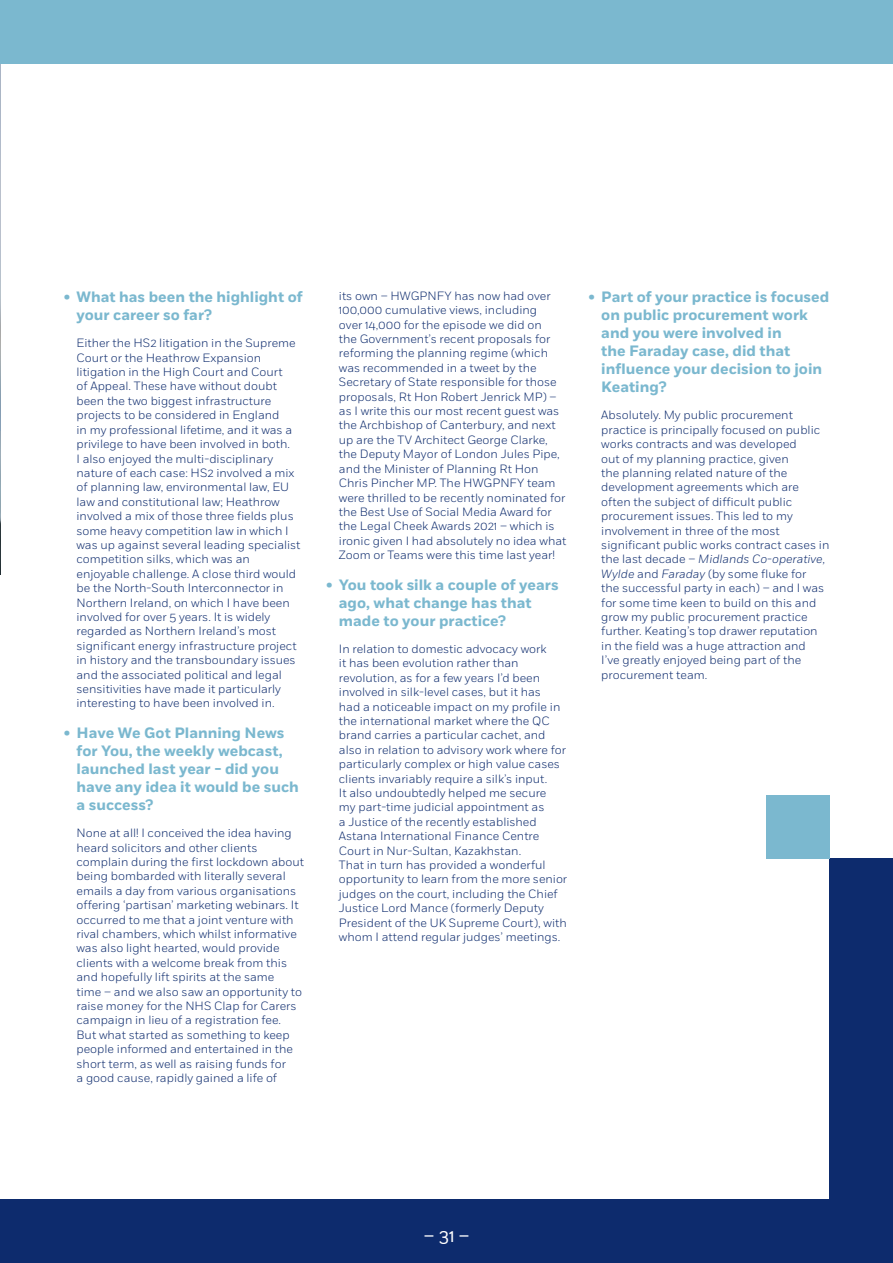
<style>
.page{position:relative;width:893px;height:1263px;background:#fff}
.page>*{position:absolute;margin:0;border:0;box-sizing:border-box;transform-origin:0 0}
.t1{font:18px "Fort";color:#fff}
.t2{font:700 15px/18px "Fort";color:#7bb8cf}
.t3{font:300 12px/14.4px "Fort";color:#0d2b6d}
.s1{font-style:italic}
</style>
<div class="page">
<img style="left:0;top:64px;width:1px;height:511px">
<div style="left:0;top:0;width:893px;height:64px;background:#7bb8cf"></div>
<div style="left:0;top:1199px;width:893px;height:64px;background:#0d2b6d"></div>
<div style="left:829px;top:858px;width:64px;height:405px;background:#0d2b6d"></div>
<div style="left:766px;top:795px;width:64px;height:63px;background:#7bb8cf"></div>
<p class="t2" style="left:77px;top:288px;width:228px;text-indent:-13px">• What has been the highlight of your career so far?</p>
<p class="t3" style="left:77px;top:336px;width:225px">Either the HS2 litigation in the Supreme Court or the Heathrow Expansion litigation in the High Court and Court<br>of Appeal. These have without doubt been the two biggest infrastructure projects to be considered in England<br>in my professional lifetime, and it was a privilege to have been involved in both.<br>I also enjoyed the multi-disciplinary nature of each case: HS2 involved a mix of planning law, environmental law, EU law and constitutional law; Heathrow involved a mix of those three fields plus some heavy competition law in which I was up against several leading specialist competition silks, which was an enjoyable challenge. A close third would be the North-South Interconnector in Northern Ireland, on which I have been involved for over 5 years. It is widely regarded as Northern Ireland’s most significant energy infrastructure project in history and the transboundary issues and the associated political and legal sensitivities have made it particularly interesting to have been involved in.</p>
<p class="t2" style="left:77px;top:724px;width:224px;text-indent:-13px">• Have We Got Planning News for You, the weekly webcast, launched last year - did you have any idea it would be such a success?</p>
<p class="t3" style="left:77px;top:826px;width:229px">None at all! I conceived the idea having heard solicitors and other clients complain during the first lockdown about being bombarded with literally several emails a day from various organisations offering ‘partisan’ marketing webinars. It occurred to me that a joint venture with rival chambers, which whilst informative was also light hearted, would provide clients with a welcome break from this and hopefully lift spirits at the same<br>time – and we also saw an opportunity to raise money for the NHS Clap for Carers campaign in lieu of a registration fee.<br>But what started as something to keep people informed and entertained in the short term, as well as raising funds for<br>a good cause, rapidly gained a life of</p>
<p class="t3" style="left:339px;top:289px;width:229px">its own – HWGPNFY has now had over 100,000 cumulative views, including<br>over 14,000 for the episode we did on<br>the Government’s recent proposals for reforming the planning regime (which was recommended in a tweet by the Secretary of State responsible for those proposals, Rt Hon Robert Jenrick MP) – as I write this our most recent guest was the Archbishop of Canterbury, and next up are the TV Architect George Clarke, the Deputy Mayor of London Jules Pipe, and the Minister of Planning Rt Hon Chris Pincher MP. The HWGPNFY team were thrilled to be recently nominated for the Best Use of Social Media Award for the Legal Cheek Awards 2021 – which is ironic given I had absolutely no idea what Zoom or Teams were this time last year!</p>
<p class="t2" style="left:339px;top:576px;width:221px;text-indent:-13px">• You took silk a couple of years ago, what change has that made to your practice?</p>
<p class="t3" style="left:339px;top:642px;width:230px">In relation to domestic advocacy work<br>it has been evolution rather than revolution, as for a few years I’d been involved in silk-level cases, but it has<br>had a noticeable impact on my profile in the international market where the QC brand carries a particular cachet, and also in relation to advisory work where for particularly complex or high value cases clients invariably require a silk’s input.<br>It also undoubtedly helped me secure<br>my part-time judicial appointment as<br>a Justice of the recently established Astana International Finance Centre Court in Nur-Sultan, Kazakhstan.<br>That in turn has provided a wonderful opportunity to learn from the more senior judges on the court, including the Chief Justice Lord Mance (formerly Deputy President of the UK Supreme Court), with whom I attend regular judges’ meetings.</p>
<p class="t2" style="left:601px;top:288px;width:230px;text-indent:-13px">• Part of your practice is focused on public procurement work and you were involved in<br>the Faraday case, did that influence your decision to join<br>Keating?</p>
<p class="t3" style="left:601px;top:408px;width:230px">Absolutely. My public procurement practice is principally focused on public works contracts and was developed<br>out of my planning practice, given<br>the planning related nature of the development agreements which are often the subject of difficult public procurement issues. This led to my involvement in three of the most significant public works contract cases in the last decade – <span class="s1">Midlands Co-operative, Wylde</span> and <span class="s1">Faraday</span> (by some fluke for<br>the successful party in each) – and I was for some time keen to build on this and grow my public procurement practice further. Keating’s top drawer reputation in the field was a huge attraction and<br>I’ve greatly enjoyed being part of the procurement team.</p>
<h1 class="t1" style="left:424px;top:1224px;width:47px">– 31 –</h1>
</div>
